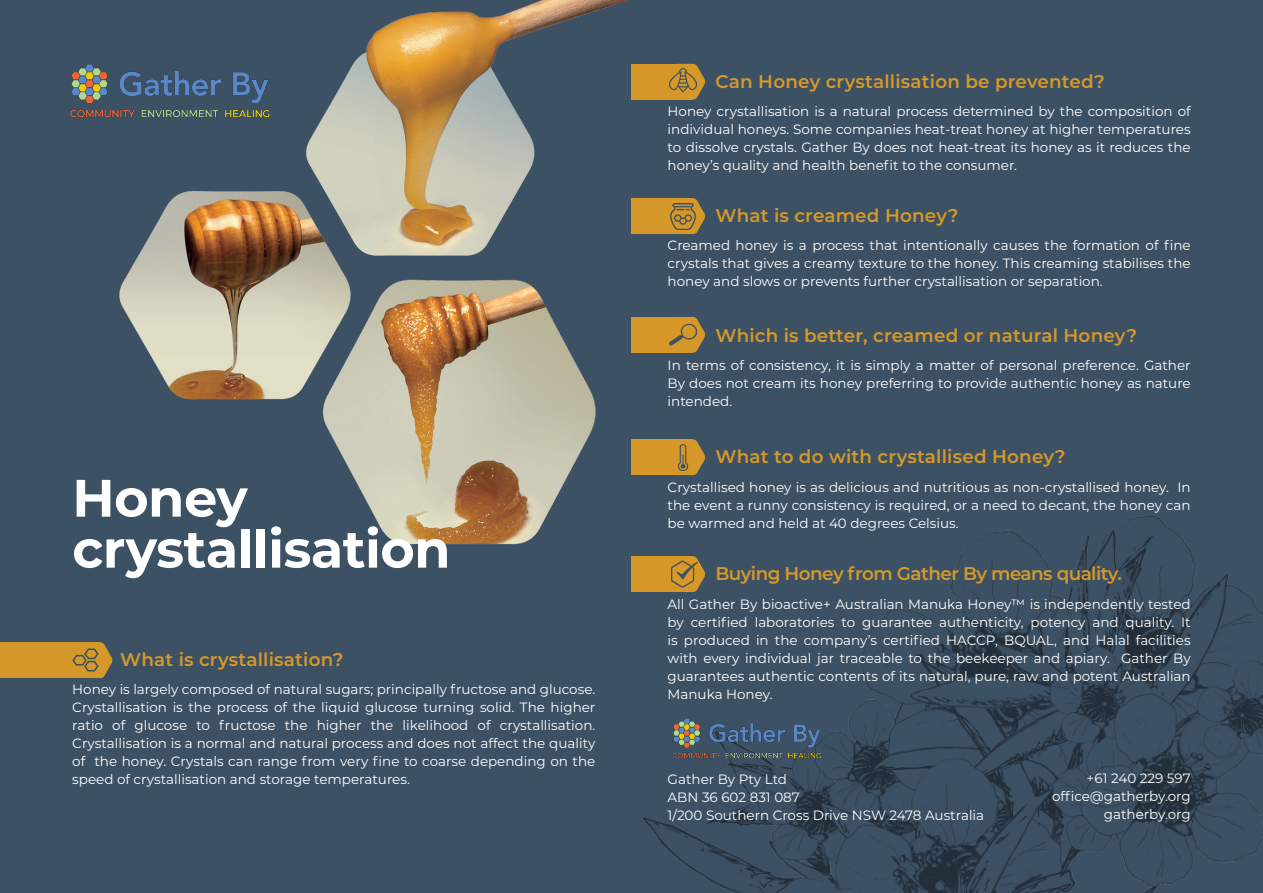
<style>
.page{position:relative;width:1263px;height:893px;background:#3d5164}
.page>*{position:absolute;margin:0;border:0;box-sizing:border-box;transform-origin:0 0}
.t1{font:700 52.5px "Montserrat";letter-spacing:-.01em;color:#fff}
.t2{font:600 18.3px "Montserrat";letter-spacing:.01em;color:#d5992a}
.t3{font:600 18.3px "Montserrat";letter-spacing:-.03em;color:#d5992a}
.t4{font:13.5px/18px "Montserrat";color:#fff;text-align:justify}
</style>
<div class="page">
<img style="left:643px;top:491px;width:620px;height:402px">
<img style="left:252px;top:0;width:383px;height:221px">
<img style="left:268px;top:221px;width:383px;height:383px">
<img style="left:44px;top:103px;width:382px;height:383px">
<img style="left:64px;top:56px;width:211px;height:74px">
<svg style="left:693px;top:317px;width:12px;height:36px"></svg>
<svg style="left:693px;top:198px;width:12px;height:36px"></svg>
<svg style="left:665px;top:64px;width:40px;height:36px"></svg>
<svg style="left:693px;top:439px;width:12px;height:36px"></svg>
<svg style="left:693px;top:556px;width:12px;height:36px"></svg>
<div style="left:631px;top:317px;width:62px;height:36px;background:#d69929"></div>
<div style="left:631px;top:198px;width:62px;height:36px;background:#d69929"></div>
<div style="left:631px;top:64px;width:62px;height:35px;background:#d69929"></div>
<div style="left:631px;top:439px;width:62px;height:36px;background:#d69929"></div>
<div style="left:631px;top:556px;width:62px;height:36px;background:#d69929"></div>
<div style="left:0;top:642px;width:101px;height:36px;background:#d69929"></div>
<img style="left:670px;top:67px;width:26px;height:26px">
<img style="left:670px;top:322px;width:26px;height:26px">
<img style="left:677px;top:444px;width:19px;height:26px">
<img style="left:670px;top:203px;width:26px;height:26px">
<img style="left:671px;top:561px;width:27px;height:26px">
<svg style="left:72px;top:642px;width:41px;height:36px"></svg>
<img style="left:668px;top:713px;width:157px;height:54px">
<p class="t1" style="left:72px;top:460px;width:177px">Honey</p>
<p class="t1" style="left:72px;top:511px;width:380px">crystallisation</p>
<p class="t2" style="left:120px;top:647px;width:225px">What is crystallisation?</p>
<p class="t4" style="left:72px;top:680px;width:525px">Honey is largely composed of natural sugars; principally fructose and glucose.<br>Crystallisation is the process of the liquid glucose turning solid. The higher ratio of glucose to fructose the higher the likelihood of crystallisation.<br>Crystallisation is a normal and natural process and does not affect the quality of the honey. Crystals can range from very fine to coarse depending on the speed of crystallisation and storage temperatures.</p>
<p class="t2" style="left:715px;top:68px;width:391px">Can Honey crystallisation be prevented?</p>
<p class="t4" style="left:668px;top:101px;width:525px">Honey crystallisation is a natural process determined by the composition of individual honeys. Some companies heat-treat honey at higher temperatures to dissolve crystals. Gather By does not heat-treat its honey as it reduces the honey’s quality and health benefit to the consumer.</p>
<p class="t2" style="left:715px;top:202px;width:245px">What is creamed Honey?</p>
<p class="t4" style="left:668px;top:236px;width:525px">Creamed honey is a process that intentionally causes the formation of fine crystals that gives a creamy texture to the honey. This creaming stabilises the honey and slows or prevents further crystallisation or separation.</p>
<p class="t2" style="left:715px;top:323px;width:423px">Which is better, creamed or natural Honey?</p>
<p class="t4" style="left:668px;top:355px;width:525px">In terms of consistency, it is simply a matter of personal preference. Gather By does not cream its honey preferring to provide authentic honey as nature intended.</p>
<p class="t2" style="left:715px;top:444px;width:352px">What to do with crystallised Honey?</p>
<p class="t4" style="left:668px;top:478px;width:524px">Crystallised honey is as delicious and nutritious as non-crystallised honey. In the event a runny consistency is required, or a need to decant, the honey can be warmed and held at 40 degrees Celsius.</p>
<p class="t3" style="left:715px;top:561px;width:408px">Buying Honey from Gather By means quality.</p>
<p class="t4" style="left:668px;top:595px;width:525px">All Gather By bioactive+ Australian Manuka Honey™ is independently tested by certified laboratories to guarantee authenticity, potency and quality. It is produced in the company’s certified HACCP, BQUAL, and Halal facilities with every individual jar traceable to the beekeeper and apiary. Gather By guarantees authentic contents of its natural, pure, raw and potent Australian Manuka Honey.</p>
<p class="t4" style="left:668px;top:769px;width:121px">Gather By Pty Ltd</p>
<p class="t4" style="left:668px;top:787px;width:134px">ABN 36 602 831 087</p>
<p class="t4" style="left:668px;top:805px;width:318px">1/200 Southern Cross Drive NSW 2478 Australia</p>
<p class="t4" style="left:1086px;top:768px;width:106px">+61 240 229 597</p>
<p class="t4" style="left:1052px;top:786px;width:140px">office@gatherby.org</p>
<p class="t4" style="left:1104px;top:804px;width:88px">gatherby.org</p>
</div>
